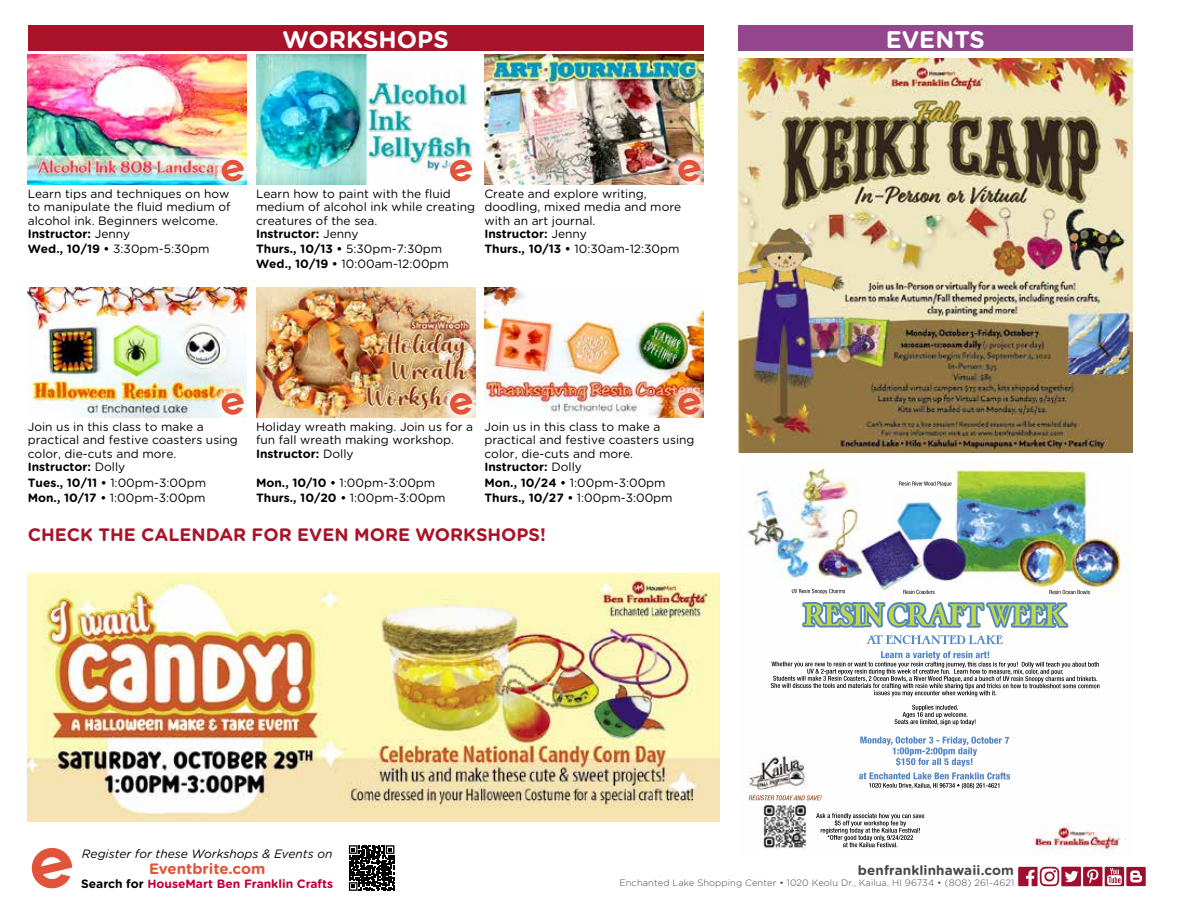
<style>
.page{position:relative;width:1188px;height:918px;background:#fff}
.page>*{position:absolute;margin:0;border:0;box-sizing:border-box;transform-origin:0 0}
.t1{font:700 24px "Gotham Rounded";color:#fff}
.t2{font:700 18px "Gotham Rounded";color:#a9132a}
.t3{font:700 15.15px "Gotham Rounded";color:#e25439}
.t4{font:700 13.5px "Gotham Rounded";letter-spacing:.01em;color:#484848}
.t5{font:12px/13.5px "Gotham Rounded";color:#000}
.t6{font:700 12px "Gotham Rounded";color:#bf0037}
.t7{font:italic 12px "Gotham Rounded";color:#000}
.t8{font:300 9.3px "Gotham Rounded";letter-spacing:.01em;color:#484848}
.s1{font-weight:700}
.s2{color:#000}
</style>
<div class="page">
<svg style="left:1018px;top:867px;width:128px;height:19px"></svg>
<svg style="left:348px;top:845px;width:47px;height:46px"></svg>
<svg style="left:349px;top:845px;width:45px;height:46px"></svg>
<svg style="left:31px;top:847px;width:41px;height:42px"></svg>
<img style="left:484px;top:54px;width:220px;height:130px">
<div style="left:667px;top:149px;width:44px;height:43px;background:#fff;opacity:.75"></div>
<svg style="left:678px;top:159px;width:23px;height:23px"></svg>
<img style="left:484px;top:287px;width:220px;height:131px">
<div style="left:667px;top:382px;width:44px;height:43px;background:#fff;opacity:.75"></div>
<svg style="left:678px;top:393px;width:23px;height:22px"></svg>
<img style="left:28px;top:54px;width:219px;height:130px">
<div style="left:211px;top:149px;width:44px;height:43px;background:#fff;opacity:.75"></div>
<svg style="left:221px;top:159px;width:23px;height:23px"></svg>
<img style="left:256px;top:287px;width:219px;height:131px">
<div style="left:439px;top:382px;width:44px;height:43px;background:#fff;opacity:.75"></div>
<svg style="left:450px;top:393px;width:22px;height:22px"></svg>
<img style="left:256px;top:54px;width:217px;height:130px">
<div style="left:439px;top:149px;width:44px;height:43px;background:#fff;opacity:.75"></div>
<svg style="left:450px;top:159px;width:22px;height:23px"></svg>
<img style="left:28px;top:287px;width:219px;height:131px">
<div style="left:211px;top:382px;width:44px;height:43px;background:#fff;opacity:.75"></div>
<svg style="left:221px;top:393px;width:23px;height:22px"></svg>
<img style="left:747px;top:461px;width:384px;height:394px">
<img style="left:860px;top:630px;width:68px;height:20px">
<img style="left:802px;top:602px;width:32px;height:26px">
<img style="left:738px;top:58px;width:394px;height:394px">
<img style="left:28px;top:574px;width:692px;height:248px">
<div style="left:28px;top:25px;width:676px;height:26px;background:#a9132a"></div>
<div style="left:738px;top:25px;width:394px;height:26px;background:#94468c"></div>
<h1 class="t1" style="left:283px;top:22px;width:168px">WORKSHOPS</h1>
<h1 class="t1" style="left:886px;top:22px;width:101px">EVENTS</h1>
<p class="t5" style="left:28px;top:186px;width:204px">Learn tips and techniques on how to manipulate the fluid medium of alcohol ink. Beginners welcome.<br><span class="s1">Instructor:</span> Jenny</p>
<p class="t5" style="left:28px;top:242px;width:183px"><span class="s1">Wed., 10/19 •</span> 3:30pm-5:30pm</p>
<p class="t5" style="left:256px;top:186px;width:221px">Learn how to paint with the fluid medium of alcohol ink while creating creatures of the sea.<br><span class="s1">Instructor:</span> Jenny</p>
<p class="t5" style="left:256px;top:241px;width:194px;line-height:15px"><span class="s1">Thurs., 10/13 •</span> 5:30pm-7:30pm<br><span class="s1">Wed., 10/19 •</span> 10:00am-12:00pm</p>
<p class="t5" style="left:484px;top:186px;width:198px">Create and explore writing, doodling, mixed media and more with an art journal.<br><span class="s1">Instructor:</span> Jenny</p>
<p class="t5" style="left:484px;top:242px;width:197px"><span class="s1">Thurs., 10/13 •</span> 10:30am-12:30pm</p>
<p class="t5" style="left:28px;top:419px;width:212px">Join us in this class to make a practical and festive coasters using color, die-cuts and more.<br><span class="s1">Instructor:</span> Dolly</p>
<p class="t5" style="left:28px;top:474px;width:180px;line-height:15px"><span class="s1">Tues., 10/11 •</span> 1:00pm-3:00pm<br><span class="s1">Mon., 10/17 •</span> 1:00pm-3:00pm</p>
<p class="t5" style="left:256px;top:419px;width:219px">Holiday wreath making. Join us for a fun fall wreath making workshop.<br><span class="s1">Instructor:</span> Dolly</p>
<p class="t5" style="left:256px;top:474px;width:191px;line-height:15px"><span class="s1">Mon., 10/10 •</span> 1:00pm-3:00pm<br><span class="s1">Thurs., 10/20 •</span> 1:00pm-3:00pm</p>
<p class="t5" style="left:484px;top:419px;width:212px">Join us in this class to make a practical and festive coasters using color, die-cuts and more.<br><span class="s1">Instructor:</span> Dolly</p>
<p class="t5" style="left:484px;top:474px;width:190px;line-height:15px"><span class="s1">Mon., 10/24 •</span> 1:00pm-3:00pm<br><span class="s1">Thurs., 10/27 •</span> 1:00pm-3:00pm</p>
<h2 class="t2" style="left:28px;top:521px;width:520px">CHECK THE CALENDAR FOR EVEN MORE WORKSHOPS!</h2>
<p class="t7" style="left:82px;top:845px;width:252px">Register for these Workshops &amp; Events on</p>
<p class="t3" style="left:149px;top:858px;width:118px">Eventbrite.com</p>
<p class="t6" style="left:81px;top:875px;width:254px"><span class="s2">Search for</span> HouseMart Ben Franklin Crafts</p>
<p class="t4" style="left:858px;top:861px;width:158px">benfranklinhawaii.com</p>
<p class="t8" style="left:619px;top:877px;width:396px">Enchanted Lake Shopping Center • 1020 Keolu Dr., Kailua, HI 96734 • (808) 261-4621</p>
</div>
